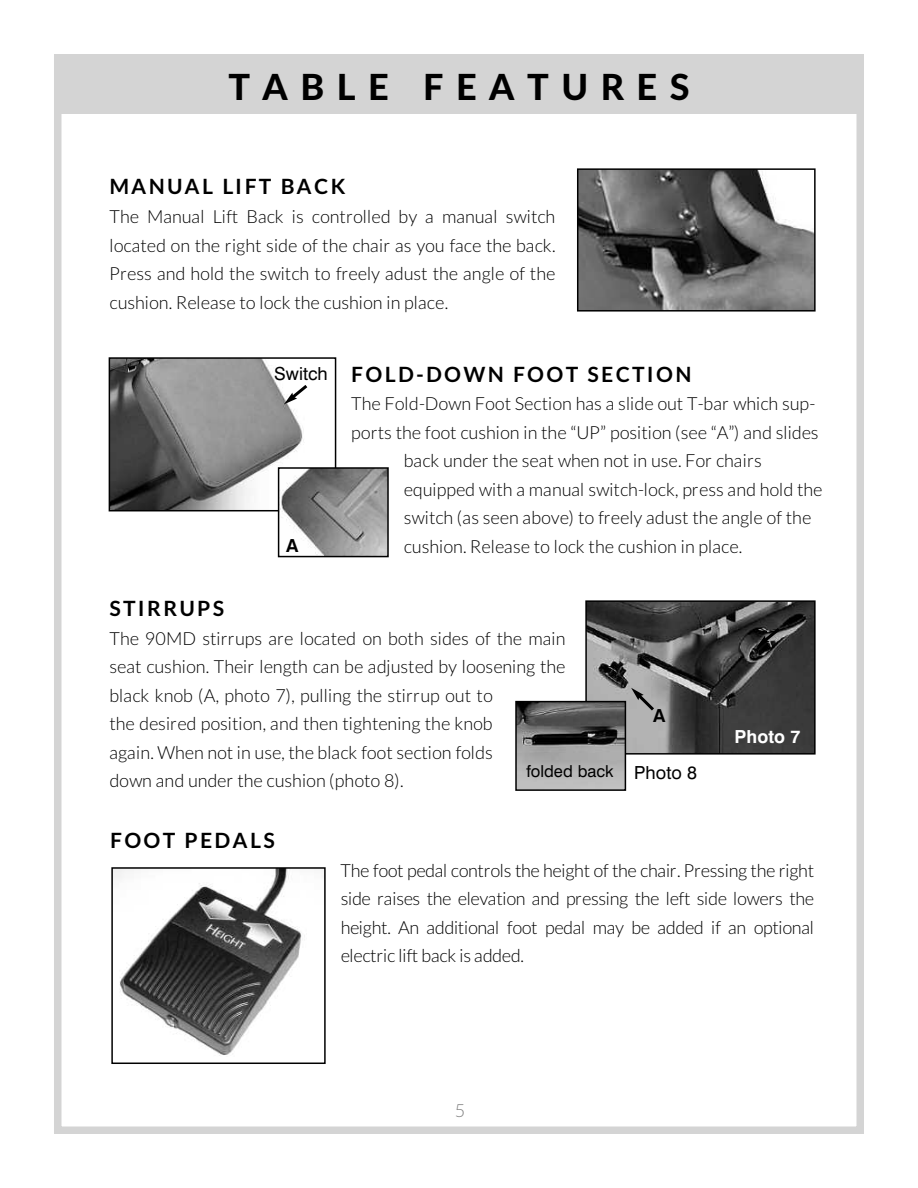
<style>
.page{position:relative;width:918px;height:1188px;background:#fff}
.page>*{position:absolute;margin:0;border:0;box-sizing:border-box;transform-origin:0 0}
.t1{font:800 36px "Lato";letter-spacing:.35em;color:#000}
.t2{font:700 21px "Lato";letter-spacing:.11em;color:#000}
.t3{font:300 18px/28.5px "Lato";letter-spacing:-.01em;color:#000;text-align:justify}
.t4{font:18px "Swiss 721 BT";color:#000}
.t5{font:700 18px "Swiss 721 BT";color:#fff}
.t6{font:700 18px "Swiss 721 BT";color:#000}
.t7{font:300 18px "Lato";color:#808080}
.t8{font:16.5px "Swiss 721 BT";color:#000}
.s1{font-size:18px}
</style>
<div class="page">
<div style="left:54px;top:56px;width:810px;height:58px;background:#d4d4d4"></div>
<div style="left:54px;top:54px;width:810px;height:1080px;border:8px solid #d4d4d4"></div>
<img style="left:580px;top:171px;width:233px;height:138px">
<div style="left:577px;top:168px;width:239px;height:144px;border:2px solid #000"></div>
<img style="left:112px;top:360px;width:192px;height:148px">
<div style="left:109px;top:357px;width:227px;height:154px;border:2px solid #000"></div>
<svg style="left:284px;top:382px;width:24px;height:22px"></svg>
<img style="left:588px;top:603px;width:225px;height:149px">
<div style="left:585px;top:600px;width:231px;height:155px;border:2px solid #000"></div>
<svg style="left:756px;top:625px;width:27px;height:22px"></svg>
<img style="left:518px;top:704px;width:105px;height:84px">
<div style="left:515px;top:701px;width:111px;height:90px;border:2px solid #000"></div>
<svg style="left:631px;top:688px;width:26px;height:26px"></svg>
<img style="left:281px;top:470px;width:105px;height:84px">
<div style="left:278px;top:467px;width:111px;height:90px;border:2px solid #000"></div>
<img style="left:114px;top:870px;width:209px;height:186px">
<div style="left:111px;top:867px;width:215px;height:197px;border:2px solid #000"></div>
<h1 class="t1" style="left:228px;top:66px;width:463px">TABLE FEATURES</h1>
<p class="t2" style="left:110px;top:175px;width:237px">MANUAL LIFT BACK</p>
<p class="t3" style="left:109px;top:203px;width:448px">The Manual Lift Back is controlled by a manual switch located on the right side of the chair as you face the back.<br>Press and hold the switch to freely adust the angle of the cushion. Release to lock the cushion in place.</p>
<p class="t4" style="left:274px;top:363px;width:55px">Switch</p>
<p class="t6" style="left:286px;top:535px;width:14px">A</p>
<p class="t2" style="left:351px;top:362px;width:342px">FOLD-DOWN FOOT SECTION</p>
<p class="t3" style="left:351px;top:390px;width:466px">The Fold-Down Foot Section has a slide out T-bar which sup-</p>
<p class="t3" style="left:351px;top:419px;width:469px">ports the foot cushion in the “UP” position (see “A”) and slides</p>
<p class="t3" style="left:404px;top:447px;width:360px">back under the seat when not in use. For chairs</p>
<p class="t3" style="left:404px;top:476px;width:420px">equipped with a manual switch-lock, press and hold the</p>
<p class="t3" style="left:404px;top:504px;width:409px">switch (as seen above) to freely adust the angle of the</p>
<p class="t3" style="left:404px;top:533px;width:341px">cushion. Release to lock the cushion in place.</p>
<p class="t2" style="left:110px;top:597px;width:116px">STIRRUPS</p>
<p class="t3" style="left:110px;top:625px;width:458px;text-align:left">The 90MD stirrups are located on both sides of the main seat cushion. Their length can be adjusted by loosening the black knob (A, photo 7), pulling the stirrup out to<br>the desired position, and then tightening the knob<br>again. When not in use, the black foot section folds<br>down and under the cushion (photo 8).</p>
<p class="t6" style="left:653px;top:705px;width:14px">A</p>
<p class="t8" style="left:526px;top:762px;width:172px">folded back <span class="s1">Photo 8</span></p>
<p class="t2" style="left:110px;top:829px;width:166px">FOOT PEDALS</p>
<p class="t5" style="left:735px;top:726px;width:68px">Photo 7</p>
<p class="t3" style="left:341px;top:856px;width:475px">The foot pedal controls the height of the chair. Pressing the right side raises the elevation and pressing the left side lowers the height. An additional foot pedal may be added if an optional electric lift back is added.</p>
<p class="t7" style="left:455px;top:1101px;width:12px">5</p>
</div>
